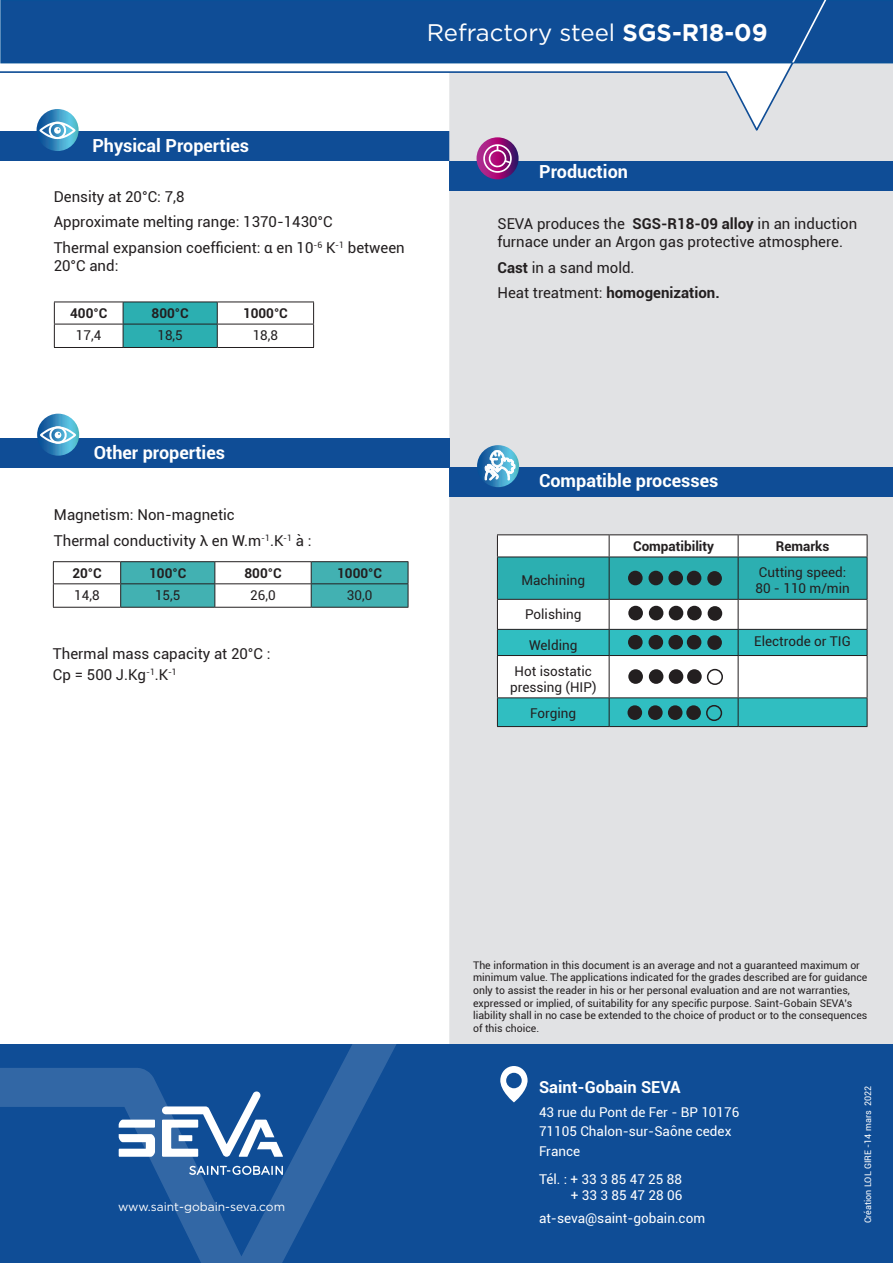
<style>
.page{position:relative;width:893px;height:1263px;background:#fff}
.page>*{position:absolute;margin:0;border:0;box-sizing:border-box;transform-origin:0 0}
.t1{font:24px "Gotham";color:#fff}
.t2{font:700 18px "Roboto";color:#fff}
.t3{font:700 16.5px "Roboto";color:#fff}
.t4{font:15px/18px "Roboto";color:#231f20}
.t5{font:700 15px "Roboto";color:#231f20}
.t6{font:13.5px/16.2px "Roboto";color:#231f20;text-align:center}
.t7{font:13.5px "Roboto";color:#fff}
.t8{font:700 13.5px "Roboto";color:#231f20}
.t9{font:12px "Gotham";color:#fff}
.t10{font:10.5px "Roboto";color:#231f20}
.t11{font:9px "Roboto";color:#fff}
.s1{font-weight:700}
.s2{font-weight:400}
</style>
<div class="page">
<div style="left:0;top:131px;width:463px;height:30px;background:#0f4d96"></div>
<div style="left:449px;top:63px;width:444px;height:981px;background:#e1e2e4"></div>
<div style="left:0;top:0;width:893px;height:63px;background:#0f4d96"></div>
<svg style="left:0;top:60px;width:795px;height:73px"></svg>
<svg style="left:790px;top:0;width:40px;height:65px;background:#1e589c"></svg>
<div style="left:450px;top:161px;width:443px;height:29px;background:#0f4d96"></div>
<svg style="left:54px;top:302px;width:260px;height:45px"></svg>
<hr style="left:54px;top:347px;width:69px;height:1px;background:#231f20">
<hr style="left:123px;top:347px;width:94px;height:1px;background:#231f20">
<hr style="left:217px;top:347px;width:97px;height:1px;background:#231f20">
<div style="left:0;top:438px;width:449px;height:29px;background:#0f4d96"></div>
<hr style="left:53px;top:561px;width:68px;height:1px;background:#231f20">
<hr style="left:121px;top:561px;width:94px;height:1px;background:#231f20">
<hr style="left:215px;top:561px;width:96px;height:1px;background:#231f20">
<hr style="left:311px;top:561px;width:97px;height:1px;background:#231f20">
<svg style="left:53px;top:562px;width:356px;height:45px"></svg>
<hr style="left:53px;top:607px;width:68px;height:1px;background:#231f20">
<hr style="left:121px;top:607px;width:94px;height:1px;background:#231f20">
<hr style="left:215px;top:607px;width:96px;height:1px;background:#231f20">
<hr style="left:311px;top:607px;width:97px;height:1px;background:#231f20">
<hr style="left:497px;top:534px;width:112px;height:1px;background:#231f20">
<hr style="left:609px;top:534px;width:129px;height:1px;background:#231f20">
<hr style="left:738px;top:534px;width:129px;height:1px;background:#231f20">
<svg style="left:497px;top:535px;width:371px;height:191px"></svg>
<hr style="left:497px;top:726px;width:112px;height:1px;background:#231f20">
<hr style="left:609px;top:726px;width:129px;height:1px;background:#231f20">
<hr style="left:738px;top:726px;width:129px;height:1px;background:#231f20">
<div style="left:449px;top:467px;width:444px;height:30px;background:#0f4d96"></div>
<div style="left:628px;top:571px;width:15px;height:14px;background:#231f20;border-radius:50%"></div>
<div style="left:648px;top:571px;width:15px;height:14px;background:#231f20;border-radius:50%"></div>
<div style="left:668px;top:571px;width:15px;height:14px;background:#231f20;border-radius:50%"></div>
<div style="left:687px;top:571px;width:14px;height:14px;background:#231f20;border-radius:50%"></div>
<div style="left:707px;top:571px;width:15px;height:15px;background:#231f20;border-radius:50%"></div>
<div style="left:628px;top:606px;width:15px;height:14px;background:#231f20;border-radius:50%"></div>
<div style="left:649px;top:606px;width:14px;height:14px;background:#231f20;border-radius:50%"></div>
<div style="left:669px;top:606px;width:14px;height:14px;background:#231f20;border-radius:50%"></div>
<div style="left:687px;top:606px;width:15px;height:14px;background:#231f20;border-radius:50%"></div>
<div style="left:708px;top:606px;width:14px;height:15px;background:#231f20;border-radius:50%"></div>
<div style="left:628px;top:635px;width:15px;height:14px;background:#231f20;border-radius:50%"></div>
<div style="left:648px;top:635px;width:15px;height:14px;background:#231f20;border-radius:50%"></div>
<div style="left:668px;top:635px;width:15px;height:14px;background:#231f20;border-radius:50%"></div>
<div style="left:687px;top:635px;width:14px;height:14px;background:#231f20;border-radius:50%"></div>
<div style="left:707px;top:635px;width:15px;height:15px;background:#231f20;border-radius:50%"></div>
<svg style="left:476px;top:137px;width:43px;height:42px"></svg>
<svg style="left:483px;top:144px;width:29px;height:29px"></svg>
<svg style="left:37px;top:109px;width:42px;height:42px"></svg>
<svg style="left:39px;top:122px;width:36px;height:17px"></svg>
<svg style="left:37px;top:414px;width:42px;height:42px"></svg>
<svg style="left:40px;top:426px;width:36px;height:18px"></svg>
<svg style="left:477px;top:445px;width:42px;height:42px"></svg>
<div style="left:628px;top:669px;width:15px;height:15px;background:#231f20;border-radius:50%"></div>
<div style="left:649px;top:669px;width:14px;height:15px;background:#231f20;border-radius:50%"></div>
<div style="left:669px;top:669px;width:14px;height:15px;background:#231f20;border-radius:50%"></div>
<div style="left:687px;top:669px;width:15px;height:15px;background:#231f20;border-radius:50%"></div>
<div style="left:707px;top:669px;width:16px;height:16px;border:2px solid #231f20;border-radius:50%"></div>
<div style="left:627px;top:705px;width:15px;height:15px;background:#231f20;border-radius:50%"></div>
<div style="left:648px;top:705px;width:15px;height:15px;background:#231f20;border-radius:50%"></div>
<div style="left:668px;top:705px;width:14px;height:15px;background:#231f20;border-radius:50%"></div>
<div style="left:686px;top:705px;width:15px;height:15px;background:#231f20;border-radius:50%"></div>
<div style="left:706px;top:705px;width:16px;height:16px;border:2px solid #231f20;border-radius:50%"></div>
<div style="left:0;top:1044px;width:893px;height:219px;background:#0f4d96"></div>
<svg style="left:0;top:1044px;width:397px;height:219px"></svg>
<svg style="left:500px;top:1066px;width:28px;height:36px"></svg>
<svg style="left:119px;top:1119px;width:36px;height:8px"></svg>
<svg style="left:119px;top:1134px;width:36px;height:23px"></svg>
<svg style="left:162px;top:1091px;width:121px;height:66px"></svg>
<svg style="left:189px;top:1166px;width:94px;height:9px"></svg>
<svg style="left:485px;top:450px;width:31px;height:31px"></svg>
<p class="t1" style="left:427px;top:17px;width:342px">Refractory steel <span class="s1">SGS-R18-09</span></p>
<p class="t2" style="left:92px;top:133px;width:158px">Physical Properties</p>
<p class="t4" style="left:54px;top:187px;width:132px">Density at 20°C: 7,8</p>
<p class="t4" style="left:54px;top:212px;width:280px">Approximate melting range: 1370-1430°C</p>
<p class="t4" style="left:54px;top:238px;width:353px">Thermal expansion coefficient: α en 10<sup>-6</sup> K<sup>-1</sup> between</p>
<p class="t4" style="left:54px;top:256px;width:66px">20°C and:</p>
<p class="t8" style="left:70px;top:304px;width:39px">400°C</p>
<p class="t8" style="left:152px;top:304px;width:39px">800°C</p>
<p class="t8" style="left:243px;top:304px;width:46px">1000°C</p>
<p class="t6" style="left:76px;top:327px;width:27px">17,4</p>
<p class="t6" style="left:157px;top:327px;width:27px">18,5</p>
<p class="t6" style="left:253px;top:327px;width:27px">18,8</p>
<p class="t2" style="left:539px;top:159px;width:90px">Production</p>
<p class="t4" style="left:497px;top:214px;width:361px">SEVA produces the <span class="s1">SGS-R18-09 alloy</span> in an induction furnace under an Argon gas protective atmosphere.</p>
<p class="t4" style="left:497px;top:258px;width:139px"><span class="s1">Cast</span> in a sand mold.</p>
<p class="t5" style="left:497px;top:282px;width:224px"><span class="s2">Heat treatment:</span> homogenization.</p>
<p class="t2" style="left:94px;top:440px;width:133px">Other properties</p>
<p class="t4" style="left:54px;top:505px;width:182px">Magnetism: Non-magnetic</p>
<p class="t4" style="left:54px;top:531px;width:259px">Thermal conductivity λ en W.m<sup>-1</sup>.K<sup>-1</sup> à :</p>
<p class="t8" style="left:72px;top:563px;width:31px">20°C</p>
<p class="t8" style="left:149px;top:563px;width:39px">100°C</p>
<p class="t8" style="left:244px;top:563px;width:39px">800°C</p>
<p class="t8" style="left:337px;top:563px;width:46px">1000°C</p>
<p class="t6" style="left:74px;top:586px;width:27px">14,8</p>
<p class="t6" style="left:155px;top:586px;width:27px">15,5</p>
<p class="t6" style="left:250px;top:586px;width:27px">26,0</p>
<p class="t6" style="left:347px;top:586px;width:27px">30,0</p>
<p class="t4" style="left:53px;top:644px;width:219px">Thermal mass capacity at 20°C :</p>
<p class="t4" style="left:53px;top:665px;width:125px">Cp = 500 J.Kg<sup>-1</sup>.K<sup>-1</sup></p>
<p class="t2" style="left:539px;top:467px;width:181px">Compatible processes</p>
<p class="t6" style="left:521px;top:572px;width:65px">Machining</p>
<p class="t8" style="left:633px;top:537px;width:83px">Compatibility</p>
<p class="t8" style="left:776px;top:537px;width:55px">Remarks</p>
<p class="t6" style="left:759px;top:564px;width:89px">Cutting speed:</p>
<p class="t6" style="left:755px;top:580px;width:96px">80 - 110 m/min</p>
<p class="t6" style="left:525px;top:606px;width:58px">Polishing</p>
<p class="t6" style="left:529px;top:636px;width:50px">Welding</p>
<p class="t6" style="left:754px;top:632px;width:98px">Electrode or TIG</p>
<p class="t6" style="left:510px;top:662px;width:88px">Hot isostatic pressing (HIP)</p>
<p class="t6" style="left:530px;top:705px;width:47px">Forging</p>
<p class="t9" style="left:118px;top:1199px;width:169px">www.saint-gobain-seva.com</p>
<p class="t10" style="left:473px;top:958px;width:388px">The information in this document is an average and not a guaranteed maximum or</p>
<p class="t10" style="left:473px;top:970px;width:396px">minimum value. The applications indicated for the grades described are for guidance</p>
<p class="t10" style="left:473px;top:983px;width:378px">only to assist the reader in his or her personal evaluation and are not warranties,</p>
<p class="t10" style="left:473px;top:995px;width:381px">expressed or implied, of suitability for any specific purpose. Saint-Gobain SEVA’s</p>
<p class="t10" style="left:473px;top:1008px;width:396px">liability shall in no case be extended to the choice of product or to the consequences</p>
<p class="t10" style="left:473px;top:1021px;width:68px">of this choice.</p>
<p class="t3" style="left:539px;top:1075px;width:143px">Saint-Gobain SEVA</p>
<p class="t7" style="left:539px;top:1102px;width:202px">43 rue du Pont de Fer - BP 10176</p>
<p class="t7" style="left:539px;top:1122px;width:194px">71105 Chalon-sur-Saône cedex</p>
<p class="t7" style="left:539px;top:1141px;width:43px">France</p>
<p class="t7" style="left:539px;top:1170px;width:145px">Tél. : + 33 3 85 47 25 88</p>
<p class="t7" style="left:571px;top:1186px;width:113px">+ 33 3 85 47 28 06</p>
<p class="t7" style="left:539px;top:1209px;width:168px">at-seva@saint-gobain.com</p>
<p class="t11" style="left:861px;top:1223px;width:139px;rotate:-90deg">Création LOL GIRE -14 mars 2022</p>
</div>
